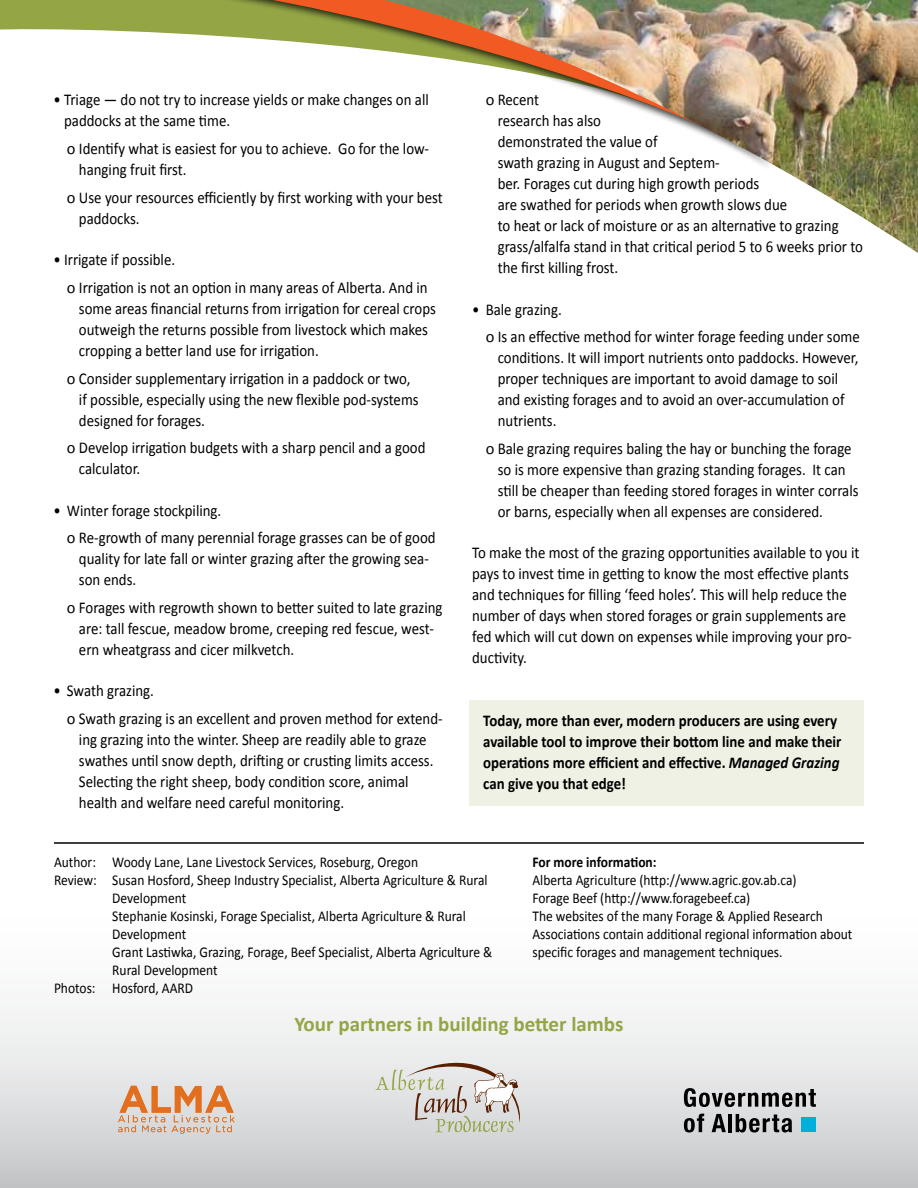
<style>
.page{position:relative;width:918px;height:1188px;background:#fff}
.page>*{position:absolute;margin:0;border:0;box-sizing:border-box;transform-origin:0 0}
.t1{font:700 21px "Calibri";color:#94a545}
.t2{font:16.5px/21px "Calibri";color:#000;scale:.9 1}
.t3{font:16.5px/21px "Calibri";color:#000}
.t4{font:700 16.5px/21px "Calibri";color:#000;scale:.9 1}
.t5{font:15px/18px "Calibri";color:#000;scale:.9 1}
.t6{font:700 15px "Calibri";color:#000;scale:.9 1}
.s1{font-style:italic}
</style>
<div class="page">
<div style="left:0;top:893px;width:918px;height:295px;background:linear-gradient(to bottom,#fff,#cbccce)"></div>
<svg style="left:376px;top:1051px;width:147px;height:81px;background:#d6d3cd"></svg>
<svg style="left:118px;top:1086px;width:117px;height:48px;background:#deb89d"></svg>
<svg style="left:684px;top:1114px;width:20px;height:19px"></svg>
<svg style="left:712px;top:1114px;width:14px;height:18px"></svg>
<hr style="left:729px;top:1114px;width:3px;height:18px;background:#000">
<svg style="left:736px;top:1114px;width:56px;height:19px"></svg>
<div style="left:802px;top:1118px;width:14px;height:14px;background:#00afdb"></div>
<svg style="left:684px;top:1088px;width:132px;height:19px;background:#848585"></svg>
<hr style="left:54px;top:842px;width:810px;height:2px;background:#000">
<div style="left:0;top:0;width:51px;height:30px;background:#94a545"></div>
<svg style="left:55px;top:0;width:329px;height:51px;fill:#94a545"></svg>
<img style="left:384px;top:0;width:534px;height:253px">
<div style="left:470px;top:700px;width:394px;height:106px;background:#eef1e4"></div>
<p class="t2" style="left:64px;top:89px;width:407px;text-indent:-11px">• Triage — do not try to increase yields or make changes on all paddocks at the same time.</p>
<p class="t3" style="left:79px;top:137px;width:351px;text-indent:-12px">o Identify what is easiest for you to achieve. Go for the low&shy;hanging fruit first.</p>
<p class="t3" style="left:79px;top:186px;width:365px;text-indent:-12px">o Use your resources efficiently by first working with your best paddocks.</p>
<p class="t2" style="left:67px;top:245px;width:402px;line-height:27.8px;text-indent:-13px">• Irrigate if possible.<br>o Irrigation is not an option in many areas of Alberta. And in</p>
<p class="t2" style="left:79px;top:297px;width:398px">some areas financial returns from irrigation for cereal crops outweigh the returns possible from livestock which makes cropping a better land use for irrigation.</p>
<p class="t3" style="left:79px;top:367px;width:341px;text-indent:-12px">o Consider supplementary irrigation in a paddock or two, if possible, especially using the new flexible pod-systems designed for forages.</p>
<p class="t3" style="left:79px;top:437px;width:348px;text-indent:-12px">o Develop irrigation budgets with a sharp pencil and a good calculator.</p>
<p class="t2" style="left:67px;top:495px;width:411px;line-height:27.8px;text-indent:-13px">• Winter forage stockpiling.<br>o Re-growth of many perennial forage grasses can be of good</p>
<p class="t2" style="left:79px;top:548px;width:390px">quality for late fall or winter grazing after the growing sea&shy;son ends.</p>
<p class="t3" style="left:79px;top:596px;width:365px;text-indent:-12px">o Forages with regrowth shown to better suited to late grazing are: tall fescue, meadow brome, creeping red fescue, west&shy;ern wheatgrass and cicer milkvetch.</p>
<p class="t2" style="left:67px;top:676px;width:419px;line-height:27.8px;text-indent:-13px">• Swath grazing.<br>o Swath grazing is an excellent and proven method for extend-</p>
<p class="t2" style="left:79px;top:728px;width:395px">ing grazing into the winter. Sheep are readily able to graze swathes until snow depth, drifting or crusting limits access.<br>Selecting the right sheep, body condition score, animal health and welfare need careful monitoring.</p>
<p class="t3" style="left:498px;top:89px;width:367px;text-indent:-12px">o Recent<br>research has also<br>demonstrated the value of<br>swath grazing in August and Septem-<br>ber. Forages cut during high growth periods<br>are swathed for periods when growth slows due<br>to heat or lack of moisture or as an alternative to grazing grass/alfalfa stand in that critical period 5 to 6 weeks prior to the first killing frost.</p>
<p class="t2" style="left:486px;top:294px;width:417px;line-height:27.8px;text-indent:-13px">• Bale grazing.<br>o Is an effective method for winter forage feeding under some</p>
<p class="t2" style="left:498px;top:347px;width:402px">conditions. It will import nutrients onto paddocks. However, proper techniques are important to avoid damage to soil and existing forages and to avoid an over-accumulation of nutrients.</p>
<p class="t3" style="left:498px;top:437px;width:362px;text-indent:-12px">o Bale grazing requires baling the hay or bunching the forage so is more expensive than grazing standing forages. It can still be cheaper than feeding stored forages in winter corrals or barns, especially when all expenses are considered.</p>
<p class="t2" style="left:472px;top:542px;width:432px">To make the most of the grazing opportunities available to you it pays to invest time in getting to know the most effective plants and techniques for filling ‘feed holes’. This will help reduce the number of days when stored forages or grain supplements are fed which will cut down on expenses while improving your pro&shy;ductivity.</p>
<p class="t4" style="left:483px;top:709px;width:400px">Today, more than ever, modern producers are using every available tool to improve their bottom line and make their operations more efficient and effective. <span class="s1">Managed Grazing </span>can give you that edge!</p>
<p class="t5" style="left:54px;top:852px;width:406px">Author: Woody Lane, Lane Livestock Services, Roseburg, Oregon</p>
<p class="t5" style="left:54px;top:870px;width:483px">Review: Susan Hosford, Sheep Industry Specialist, Alberta Agriculture &amp; Rural</p>
<p class="t5" style="left:112px;top:888px;width:84px">Development</p>
<p class="t5" style="left:112px;top:906px;width:394px">Stephanie Kosinski, Forage Specialist, Alberta Agriculture &amp; Rural</p>
<p class="t5" style="left:112px;top:924px;width:84px">Development</p>
<p class="t5" style="left:112px;top:942px;width:424px">Grant Lastiwka, Grazing, Forage, Beef Specialist, Alberta Agriculture &amp;</p>
<p class="t5" style="left:112px;top:960px;width:119px">Rural Development</p>
<p class="t5" style="left:54px;top:978px;width:156px">Photos: Hosford, AARD</p>
<p class="t6" style="left:532px;top:853px;width:139px">For more information:</p>
<p class="t5" style="left:532px;top:870px;width:357px">Alberta Agriculture (http://www.agric.gov.ab.ca)<br>Forage Beef (http://www.foragebeef.ca)<br>The websites of the many Forage &amp; Applied Research Associations contain additional regional information about specific forages and management techniques.</p>
<p class="t1" style="left:294px;top:1011px;width:331px">Your partners in building better lambs</p>
</div>
